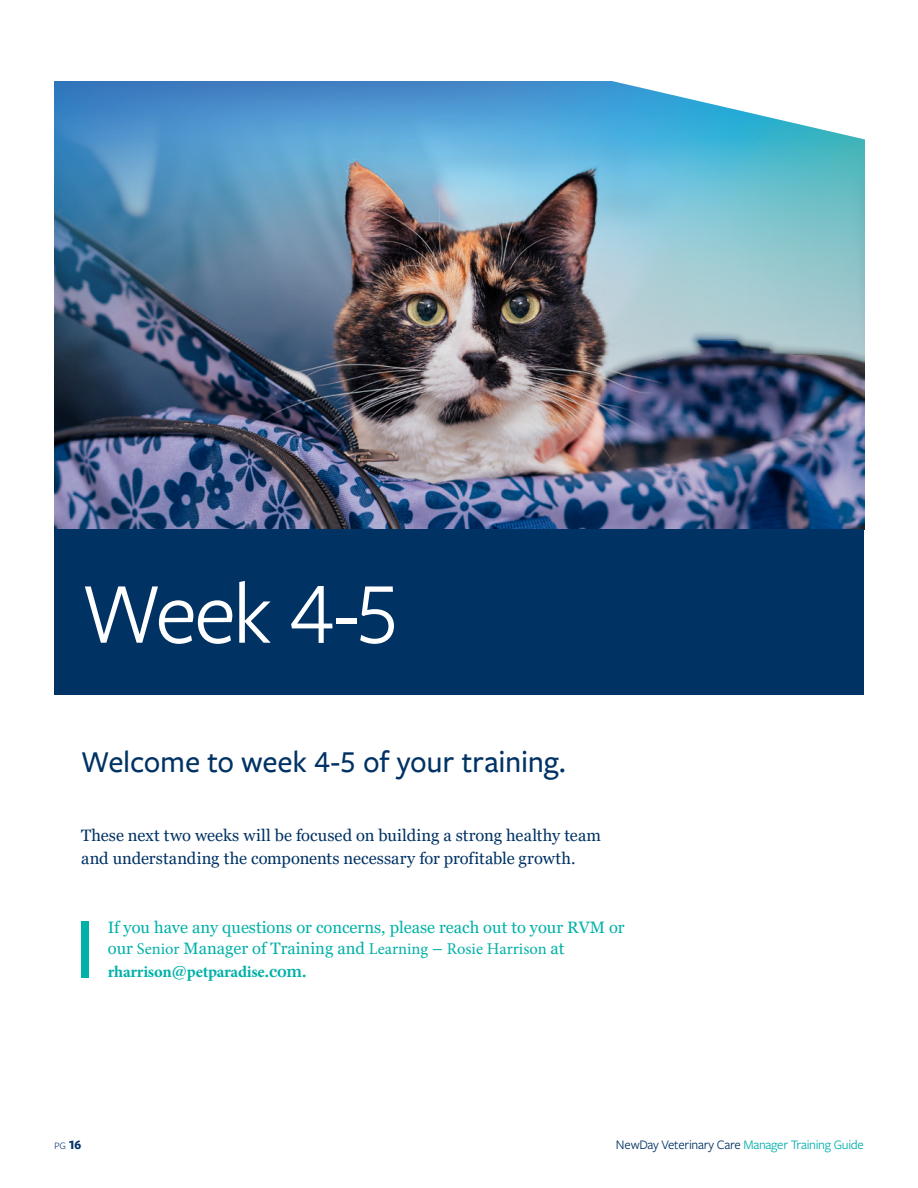
<style>
.page{position:relative;width:918px;height:1188px;background:#fff}
.page>*{position:absolute;margin:0;border:0;box-sizing:border-box;transform-origin:0 0}
.t1{font:90px "Freight Sans Pro";color:#fff}
.t2{font:500 31.5px "Freight Sans Pro";letter-spacing:-.005em;color:#003264}
.t3{font:16.5px/22.5px "Georgia Pro";letter-spacing:.005em;color:#003264}
.t4{font:16.5px/22.5px "Minion Pro";color:#00b1a8}
.t5{font:16.5px "Georgia Pro";color:#00b1a8}
.t6{font:13.5px "Freight Sans Pro";letter-spacing:-.02em;color:#003264}
.t7{font:300 13.5px "Freight Sans Pro";color:#003264}
.s1{font-family:"Georgia Pro"}
.s2{font-weight:700}
.s3{font-family:"Georgia Pro";font-weight:600}
.s4{color:#00aea9}
</style>
<div class="page">
<img style="left:54px;top:81px;width:207px;height:71px">
<img style="left:54px;top:152px;width:810px;height:377px">
<div style="left:54px;top:529px;width:810px;height:165px;background:#003264"></div>
<svg style="left:261px;top:81px;width:604px;height:71px"></svg>
<div style="left:81px;top:921px;width:8px;height:57px;background:#00b1a8"></div>
<h1 class="t1" style="left:81px;top:553px;width:320px">Week 4-5</h1>
<h2 class="t2" style="left:81px;top:740px;width:487px">Welcome to week 4-5 of your training.</h2>
<p class="t3" style="left:81px;top:825px;width:522px">These next two weeks will be focused on building a strong healthy team and understanding the components necessary for profitable growth.</p>
<p class="t5" style="left:108px;top:918px;width:518px">If you have any questions or concerns, please reach out to your RVM or</p>
<p class="t4" style="left:108px;top:938px;width:458px"><span class="s1">our</span> Senior <span class="s1">Manager of Training and</span> Learning <span class="s1">–</span> Rosie Harrison <span class="s1">at </span><span class="s2">rharrison</span><span class="s3">@</span><span class="s2">petparadise</span><span class="s3">.com.</span></p>
<p class="t7" style="left:54px;top:1136px;width:29px">pg <span class="s2">16</span></p>
<p class="t6" style="left:616px;top:1136px;width:250px">NewDay Veterinary Care <span class="s4">Manager Training Guide</span></p>
</div>
